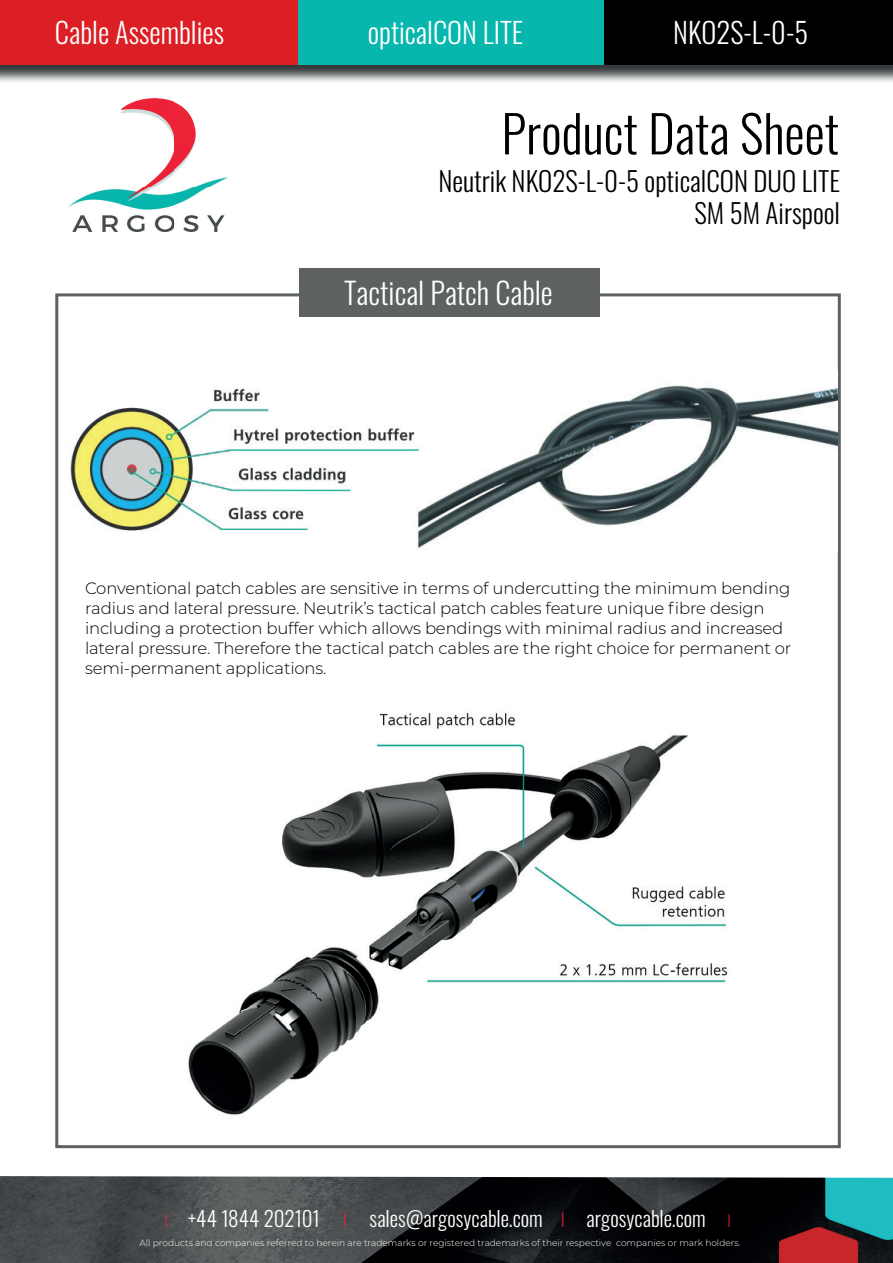
<style>
.page{position:relative;width:893px;height:1263px;background:#fff}
.page>*{position:absolute;margin:0;border:0;box-sizing:border-box;transform-origin:0 0}
.t1{font:300 51px "Oswald";color:#000001}
.t2{font:300 30px "Oswald";color:#fff}
.t3{font:300 28.5px "Oswald";color:#fff}
.t4{font:300 27px/32.4px "Oswald";color:#000001;text-align:right}
.t5{font:300 21px "Oswald";color:#fff}
.t6{font:300 16.5px/19.8px "Montserrat";letter-spacing:-.01em;color:#000001}
.t7{font:300 9px "Montserrat";color:#fff}
.s1{font-family:"Montserrat";font-size:18px;color:#ed1e38}
.s2{font-family:"Montserrat";color:#ed1e38}
</style>
<div class="page">
<img style="left:68px;top:99px;width:159px;height:133px">
<img style="left:0;top:64px;width:893px;height:18px">
<div style="left:0;top:0;width:893px;height:64px;background:#db1f25"></div>
<div style="left:596px;top:0;width:297px;height:64px;background:#000001"></div>
<div style="left:298px;top:0;width:305px;height:64px;background:#07b7ad"></div>
<img style="left:0;top:1176px;width:893px;height:87px">
<div style="left:299px;top:268px;width:301px;height:48px;background:#5d6162"></div>
<img style="left:70px;top:385px;width:768px;height:164px">
<img style="left:188px;top:712px;width:540px;height:403px">
<h3 class="t3" style="left:55px;top:7px;width:171px">Cable Assemblies</h3>
<h3 class="t3" style="left:368px;top:7px;width:157px">opticalCON LITE</h3>
<h3 class="t3" style="left:673px;top:7px;width:136px">NKO2S-L-0-5</h3>
<h1 class="t1" style="left:501px;top:88px;width:339px">Product Data Sheet</h1>
<h3 class="t4" style="left:438px;top:162px;width:403px">Neutrik NKO2S-L-0-5 opticalCON DUO LITE<br>SM 5M Airspool</h3>
<h2 class="t2" style="left:344px;top:267px;width:210px">Tactical Patch Cable</h2>
<p class="t6" style="left:85px;top:578px;width:708px">Conventional patch cables are sensitive in terms of undercutting the minimum bending radius and lateral pressure. Neutrik’s tactical patch cables feature unique fibre design including a protection buffer which allows bendings with minimal radius and increased lateral pressure. Therefore the tactical patch cables are the right choice for permanent or semi-permanent applications.</p>
<p class="t5" style="left:164px;top:1199px;width:570px"><span class="s1">I</span> +44 1844 202101 <span class="s2">I</span> sales@argosycable.com <span class="s2">I</span> argosycable.com <span class="s1">I</span></p>
<p class="t7" style="left:139px;top:1237px;width:602px">All products and companies referred to herein are trademarks or registered trademarks of their respective companies or mark holders.</p>
</div>
